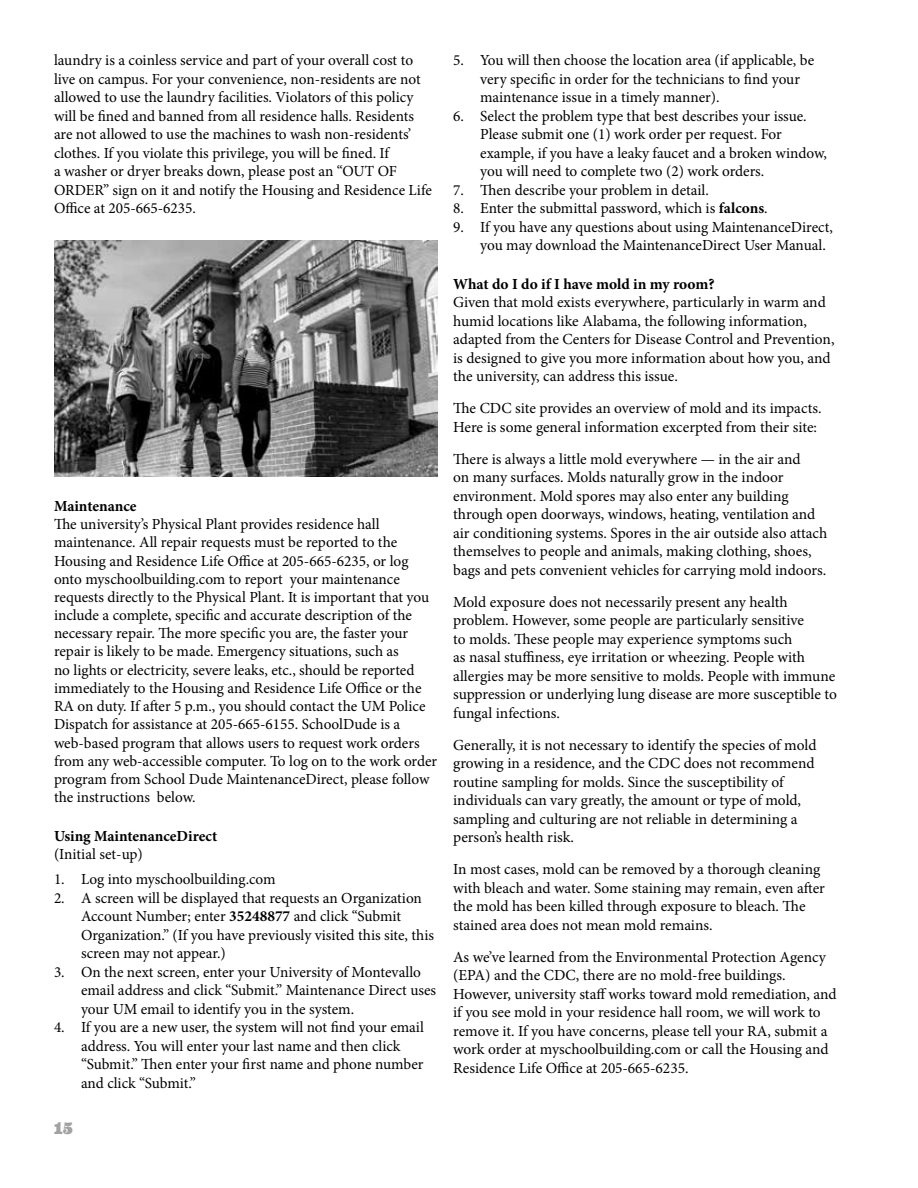
<style>
.page{position:relative;width:918px;height:1188px;background:#fff}
.page>*{position:absolute;margin:0;border:0;box-sizing:border-box;transform-origin:0 0}
.t1{font:900 16.8px "Eames Century Modern";color:#636466}
.t2{font:15.45px/18.5px "Minion Pro";color:#000}
.t3{font:700 15.45px "Minion Pro";letter-spacing:-.005em;color:#000}
.s1{font-weight:700}
</style>
<div class="page">
<img style="left:54px;top:241px;width:384px;height:236px">
<p class="t2" style="left:54px;top:51px;width:379px">laundry is a coinless service and part of your overall cost to live on campus. For your convenience, non-residents are not allowed to use the laundry facilities. Violators of this policy will be fined and banned from all residence halls. Residents are not allowed to use the machines to wash non-residents’ clothes. If you violate this privilege, you will be fined. If<br>a washer or dryer breaks down, please post an “OUT OF ORDER” sign on it and notify the Housing and Residence Life Office at 205-665-6235.</p>
<p class="t3" style="left:54px;top:495px;width:84px">Maintenance</p>
<p class="t2" style="left:54px;top:515px;width:385px">The university’s Physical Plant provides residence hall maintenance. All repair requests must be reported to the Housing and Residence Life Office at 205-665-6235, or log onto myschoolbuilding.com to report your maintenance requests directly to the Physical Plant. It is important that you include a complete, specific and accurate description of the necessary repair. The more specific you are, the faster your repair is likely to be made. Emergency situations, such as<br>no lights or electricity, severe leaks, etc., should be reported immediately to the Housing and Residence Life Office or the RA on duty. If after 5 p.m., you should contact the UM Police Dispatch for assistance at 205-665-6155. SchoolDude is a web-based program that allows users to request work orders from any web-accessible computer. To log on to the work order program from School Dude MaintenanceDirect, please follow the instructions below.</p>
<p class="t3" style="left:54px;top:825px;width:165px">Using MaintenanceDirect</p>
<p class="t2" style="left:54px;top:845px;width:90px">(Initial set-up)</p>
<p class="t2" style="left:54px;top:870px;width:223px">1. Log into myschoolbuilding.com</p>
<p class="t2" style="left:81px;top:888px;width:355px;text-indent:-27px">2. A screen will be displayed that requests an Organization Account Number; enter <span class="s1">35248877</span> and click “Submit Organization.” (If you have previously visited this site, this screen may not appear.)</p>
<p class="t2" style="left:81px;top:962px;width:357px;text-indent:-27px">3. On the next screen, enter your University of Montevallo email address and click “Submit.” Maintenance Direct uses your UM email to identify you in the system.</p>
<p class="t2" style="left:81px;top:1018px;width:344px;text-indent:-27px">4. If you are a new user, the system will not find your email address. You will enter your last name and then click “Submit.” Then enter your first name and phone number and click “Submit.”</p>
<p class="t1" style="left:54px;top:1115px;width:20px">15</p>
<p class="t2" style="left:480px;top:51px;width:336px;text-indent:-27px">5. You will then choose the location area (if applicable, be very specific in order for the technicians to find your maintenance issue in a timely manner).</p>
<p class="t2" style="left:480px;top:107px;width:348px;text-indent:-27px">6. Select the problem type that best describes your issue.<br>Please submit one (1) work order per request. For example, if you have a leaky faucet and a broken window, you will need to complete two (2) work orders.</p>
<p class="t2" style="left:453px;top:181px;width:257px">7. Then describe your problem in detail.</p>
<p class="t2" style="left:453px;top:199px;width:316px">8. Enter the submittal password, which is <span class="s1">falcons</span>.</p>
<p class="t2" style="left:480px;top:218px;width:354px;text-indent:-27px">9. If you have any questions about using MaintenanceDirect, you may download the MaintenanceDirect User Manual.</p>
<p class="t3" style="left:453px;top:273px;width:263px">What do I do if I have mold in my room?</p>
<p class="t2" style="left:453px;top:293px;width:383px">Given that mold exists everywhere, particularly in warm and humid locations like Alabama, the following information, adapted from the Centers for Disease Control and Prevention, is designed to give you more information about how you, and the university, can address this issue.</p>
<p class="t2" style="left:453px;top:399px;width:370px">The CDC site provides an overview of mold and its impacts.<br>Here is some general information excerpted from their site:</p>
<p class="t2" style="left:453px;top:450px;width:376px">There is always a little mold everywhere — in the air and<br>on many surfaces. Molds naturally grow in the indoor environment. Mold spores may also enter any building through open doorways, windows, heating, ventilation and air conditioning systems. Spores in the air outside also attach themselves to people and animals, making clothing, shoes, bags and pets convenient vehicles for carrying mold indoors.</p>
<p class="t2" style="left:453px;top:593px;width:385px">Mold exposure does not necessarily present any health problem. However, some people are particularly sensitive<br>to molds. These people may experience symptoms such<br>as nasal stuffiness, eye irritation or wheezing. People with allergies may be more sensitive to molds. People with immune suppression or underlying lung disease are more susceptible to fungal infections.</p>
<p class="t2" style="left:453px;top:736px;width:365px">Generally, it is not necessary to identify the species of mold growing in a residence, and the CDC does not recommend routine sampling for molds. Since the susceptibility of individuals can vary greatly, the amount or type of mold, sampling and culturing are not reliable in determining a person’s health risk.</p>
<p class="t2" style="left:453px;top:860px;width:373px">In most cases, mold can be removed by a thorough cleaning with bleach and water. Some staining may remain, even after the mold has been killed through exposure to bleach. The stained area does not mean mold remains.</p>
<p class="t2" style="left:453px;top:948px;width:385px">As we’ve learned from the Environmental Protection Agency (EPA) and the CDC, there are no mold-free buildings.<br>However, university staff works toward mold remediation, and if you see mold in your residence hall room, we will work to remove it. If you have concerns, please tell your RA, submit a work order at myschoolbuilding.com or call the Housing and Residence Life Office at 205-665-6235.</p>
</div>
